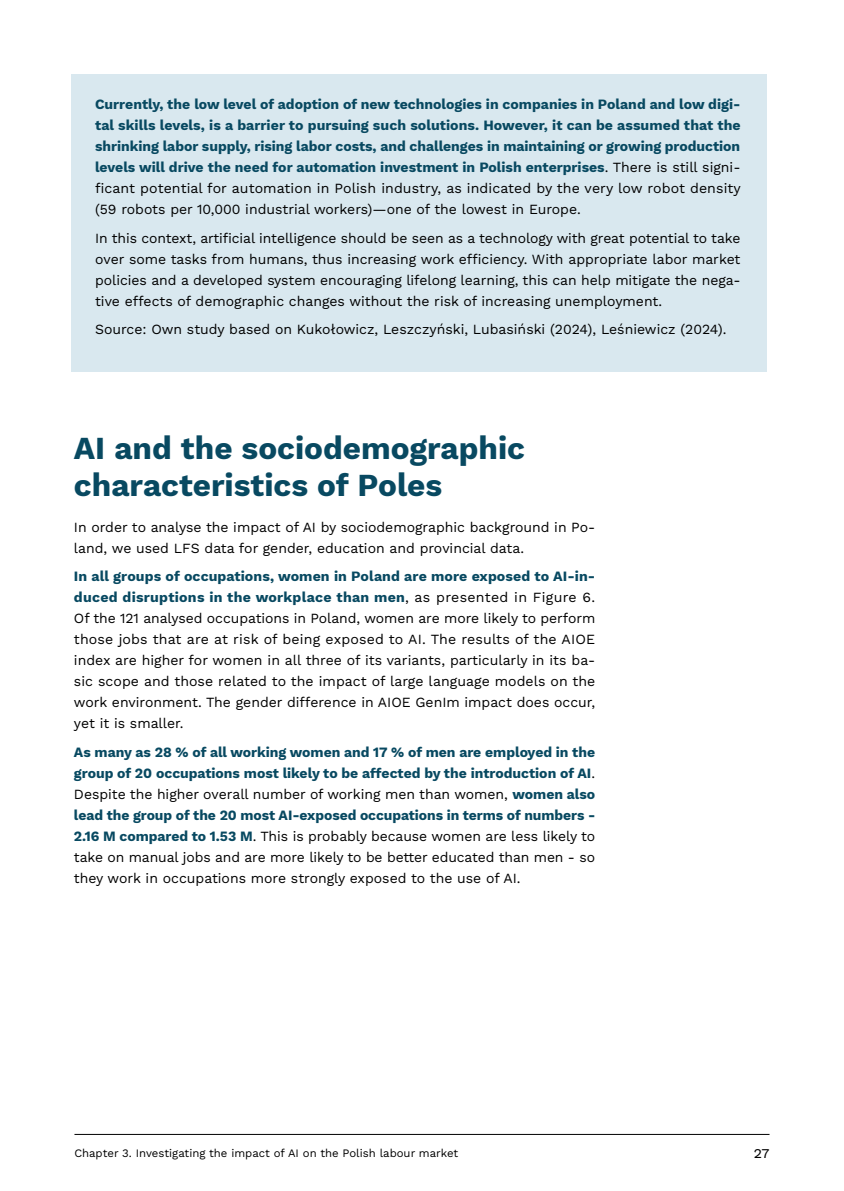
<style>
.page{position:relative;width:844px;height:1191px;background:#fff}
.page>*{position:absolute;margin:0;border:0;box-sizing:border-box;transform-origin:0 0}
.t1{font:700 31.5px/36.8px "Work Sans";color:#084961}
.t2{font:15.75px "Work Sans";color:#000}
.t3{font:14px/21px "Work Sans";color:#000;text-align:justify}
.t4{font:700 14px/21px "Work Sans";color:#084961}
.t5{font:11.38px "Work Sans";color:#000}
.s1{font-weight:400;color:#000}
.s2{font-weight:700;color:#084961}
</style>
<div class="page">
<hr style="left:74px;top:1134px;width:695px;height:1px;background:#000">
<div style="left:71px;top:74px;width:695px;height:298px;background:#d9e8ef"></div>
<p class="t4" style="left:95px;top:93px;width:647px;text-align:justify">Currently, the low level of adoption of new technologies in companies in Poland and low digi&shy;tal skills levels, is a barrier to pursuing such solutions. However, it can be assumed that the shrinking labor supply, rising labor costs, and challenges in maintaining or growing production levels will drive the need for automation investment in Polish enterprises<span class="s1">. There is still signi&shy;ficant potential for automation in Polish industry, as indicated by the very low robot density (59 robots per 10,000 industrial workers)—one of the lowest in Europe.</span></p>
<p class="t3" style="left:95px;top:227px;width:646px">In this context, artificial intelligence should be seen as a technology with great potential to take over some tasks from humans, thus increasing work efficiency. With appropriate labor market policies and a developed system encouraging lifelong learning, this can help mitigate the nega&shy;tive effects of demographic changes without the risk of increasing unemployment.</p>
<p class="t3" style="left:95px;top:318px;width:633px">Source: Own study based on Kukołowicz, Leszczyński, Lubasiński (2024), Leśniewicz (2024).</p>
<h1 class="t1" style="left:74px;top:429px;width:452px">AI and the sociodemographic characteristics of Poles</h1>
<p class="t3" style="left:74px;top:516px;width:522px">In order to analyse the impact of AI by sociodemographic background in Po&shy;land, we used LFS data for gender, education and provincial data.</p>
<p class="t3" style="left:74px;top:565px;width:523px"><span class="s2">In all groups of occupations, women in Poland are more exposed to AI-in&shy;duced disruptions in the workplace than men</span>, as presented in Figure 6.<br>Of the 121 analysed occupations in Poland, women are more likely to perform those jobs that are at risk of being exposed to AI. The results of the AIOE index are higher for women in all three of its variants, particularly in its ba&shy;sic scope and those related to the impact of large language models on the work environment. The gender difference in AIOE GenIm impact does occur, yet it is smaller.</p>
<p class="t4" style="left:74px;top:741px;width:523px">As many as 28 % of all working women and 17 % of men are employed in the group of 20 occupations most likely to be affected by the introduction of AI<span class="s1">.<br>Despite the higher overall number of working men than women,</span> women also lead the group of the 20 most AI-exposed occupations in terms of numbers - 2.16 M compared to 1.53 M<span class="s1">. This is probably because women are less likely to take on manual jobs and are more likely to be better educated than men - so they work in occupations more strongly exposed to the use of AI.</span></p>
<p class="t5" style="left:74px;top:1144px;width:385px">Chapter 3. Investigating the impact of AI on the Polish labour market</p>
<p class="t2" style="left:753px;top:1140px;width:17px">27</p>
</div>
